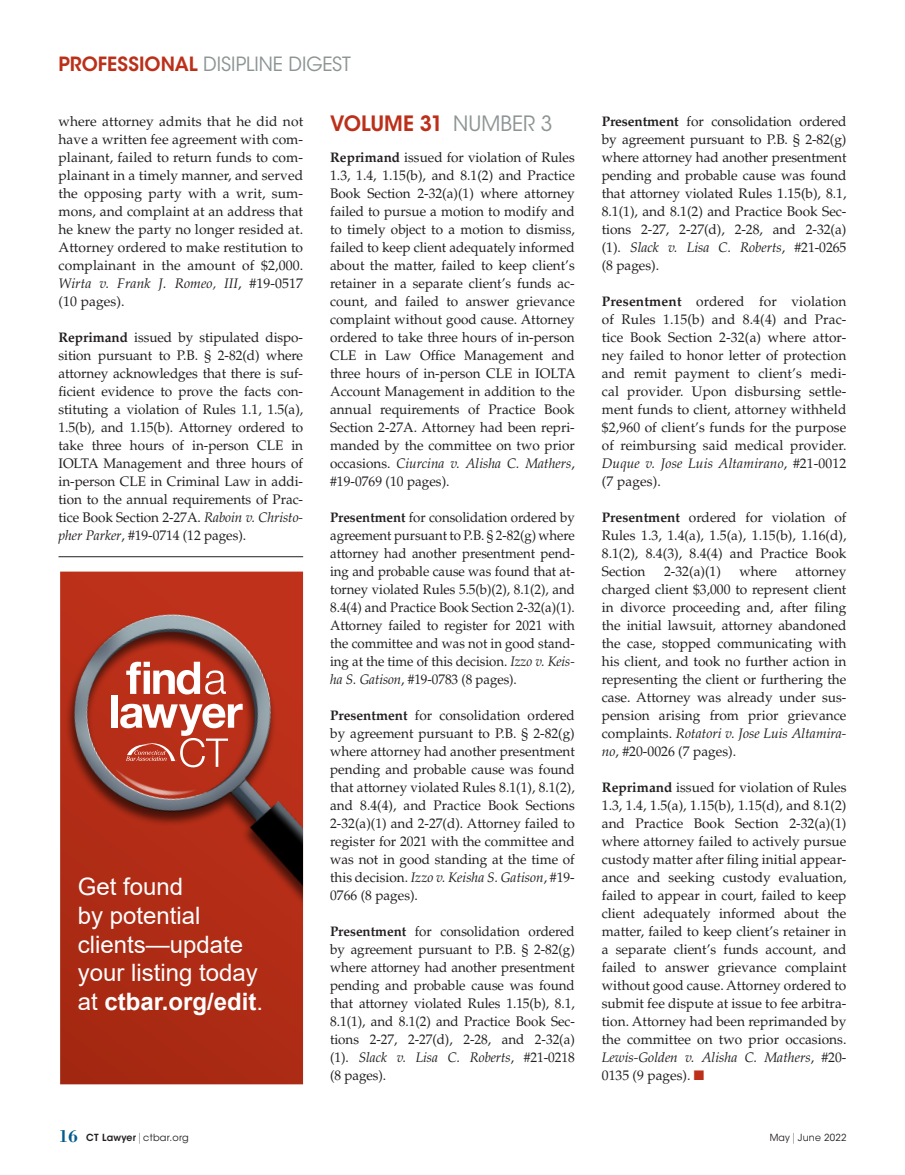
<style>
.page{position:relative;width:905px;height:1175px;background:#fff}
.page>*{position:absolute;margin:0;border:0;box-sizing:border-box;transform-origin:0 0}
.t1{font:24px/28.8px "Arial";color:#fefefe}
.t2{font:600 21px "ITC Avant Garde Std";letter-spacing:-.005em;color:#bc3019}
.t3{font:19.5px "ITC Avant Garde Std";color:#8d9494}
.t4{font:18px "Minion Pro";color:#231f20}
.t5{font:13.8px/18px "Palatino LT Std";color:#231f20;text-align:justify}
.t6{font:13.8px/18px "Palatino LT Std";color:#231f20;text-align:justify;scale:.96 1}
.t7{font:9.75px "ITC Avant Garde Std";letter-spacing:.025em;color:#231f20}
.t8{font:9.75px "ITC Avant Garde Std";letter-spacing:.025em;color:#231f20;scale:.96 1}
.s1{font-weight:600;color:#bc3019}
.s2{font-style:italic}
.s3{font-weight:700}
.s4{font-weight:400;color:#8d9494}
.s5{color:#bc3019}
.s6{font-family:"Bodoni Std";font-weight:700;font-size:18px;color:#005b8d}
.s7{font-weight:600}
.s8{font-weight:200;font-size:10.8px}
</style>
<div class="page">
<img style="left:60px;top:571px;width:243px;height:513px">
<div style="left:111px;top:695px;width:6px;height:32px;background:#fff"></div>
<svg style="left:126px;top:661px;width:100px;height:33px"></svg>
<svg style="left:120px;top:703px;width:123px;height:64px"></svg>
<hr style="left:58px;top:556px;width:245px;height:1px;background:#231f20">
<h3 class="t3" style="left:58px;top:52px;width:294px"><span class="s1">PROFESSIONAL</span> DISIPLINE DIGEST</h3>
<p class="t5" style="left:58px;top:113px;width:246px">where attorney admits that he did not have a written fee agreement with com&shy;plainant, failed to return funds to com&shy;plainant in a timely manner, and served the opposing party with a writ, sum&shy;mons, and complaint at an address that he knew the party no longer resided at.<br>Attorney ordered to make restitution to complainant in the amount of $2,000.<br><span class="s2">Wirta v. Frank J. Romeo, III</span>, #19-0517 (10 pages).</p>
<p class="t5" style="left:58px;top:329px;width:246px"><span class="s3">Reprimand</span> issued by stipulated dispo&shy;sition pursuant to P.B. § 2-82(d) where attorney acknowledges that there is suf&shy;ficient evidence to prove the facts con&shy;stituting a violation of Rules 1.1, 1.5(a), 1.5(b), and 1.15(b). Attorney ordered to take three hours of in-person CLE in IOLTA Management and three hours of in-person CLE in Criminal Law in addi&shy;tion to the annual requirements of Prac&shy;tice Book Section 2-27A. <span class="s2">Raboin v. Christo&shy;pher Parker</span>, #19-0714 (12 pages).</p>
<h3 class="t4" style="left:8px;top:319px;width:183px">By Potential ClientsUpda</h3>
<h1 class="t1" style="left:78px;top:872px;width:187px">Get found<br>by potential clients—update your listing today at <span class="s3">ctbar.org/edit</span>.</h1>
<h2 class="t2" style="left:330px;top:110px;width:224px">VOLUME 31 <span class="s4">NUMBER 3</span></h2>
<p class="t5" style="left:330px;top:149px;width:247px"><span class="s3">Reprimand</span> issued for violation of Rules 1.3, 1.4, 1.15(b), and 8.1(2) and Practice Book Section 2-32(a)(1) where attorney failed to pursue a motion to modify and to timely object to a motion to dismiss, failed to keep client adequately informed about the matter, failed to keep client’s retainer in a separate client’s funds ac&shy;count, and failed to answer grievance complaint without good cause. Attorney ordered to take three hours of in-person CLE in Law Office Management and three hours of in-person CLE in IOLTA Account Management in addition to the annual requirements of Practice Book Section 2-27A. Attorney had been repri&shy;manded by the committee on two prior occasions. <span class="s2">Ciurcina v. Alisha C. Mathers</span>, #19-0769 (10 pages).</p>
<p class="t6" style="left:330px;top:509px;width:256px"><span class="s3">Presentment</span> for consolidation ordered by agreement pursuant to P.B. § 2-82(g) where attorney had another presentment pend&shy;ing and probable cause was found that at&shy;torney violated Rules 5.5(b)(2), 8.1(2), and 8.4(4) and Practice Book Section 2-32(a)(1).<br>Attorney failed to register for 2021 with the committee and was not in good stand&shy;ing at the time of this decision. <span class="s2">Izzo v. Keis&shy;ha S. Gatison</span>, #19-0783 (8 pages).</p>
<p class="t5" style="left:330px;top:707px;width:246px"><span class="s3">Presentment</span> for consolidation ordered by agreement pursuant to P.B. § 2-82(g) where attorney had another presentment pending and probable cause was found that attorney violated Rules 8.1(1), 8.1(2), and 8.4(4), and Practice Book Sections 2-32(a)(1) and 2-27(d). Attorney failed to register for 2021 with the committee and was not in good standing at the time of this decision. <span class="s2">Izzo v. Keisha S. Gatison</span>, #19- 0766 (8 pages).</p>
<p class="t5" style="left:330px;top:923px;width:246px"><span class="s3">Presentment</span> for consolidation ordered by agreement pursuant to P.B. § 2-82(g) where attorney had another presentment pending and probable cause was found that attorney violated Rules 1.15(b), 8.1, 8.1(1), and 8.1(2) and Practice Book Sec&shy;tions 2-27, 2-27(d), 2-28, and 2-32(a) (1). <span class="s2">Slack v. Lisa C. Roberts</span>, #21-0218 (8 pages).</p>
<p class="t5" style="left:602px;top:113px;width:246px"><span class="s3">Presentment</span> for consolidation ordered by agreement pursuant to P.B. § 2-82(g) where attorney had another presentment pending and probable cause was found that attorney violated Rules 1.15(b), 8.1, 8.1(1), and 8.1(2) and Practice Book Sec&shy;tions 2-27, 2-27(d), 2-28, and 2-32(a) (1). <span class="s2">Slack v. Lisa C. Roberts</span>, #21-0265 (8 pages).</p>
<p class="t5" style="left:602px;top:293px;width:246px"><span class="s3">Presentment</span> ordered for violation of Rules 1.15(b) and 8.4(4) and Prac&shy;tice Book Section 2-32(a) where attor&shy;ney failed to honor letter of protection and remit payment to client’s medi&shy;cal provider. Upon disbursing settle&shy;ment funds to client, attorney withheld $2,960 of client’s funds for the purpose of reimbursing said medical provider.<br><span class="s2">Duque v. Jose Luis Altamirano</span>, #21-0012 (7 pages).</p>
<p class="t5" style="left:602px;top:509px;width:246px"><span class="s3">Presentment</span> ordered for violation of Rules 1.3, 1.4(a), 1.5(a), 1.15(b), 1.16(d), 8.1(2), 8.4(3), 8.4(4) and Practice Book Section</p>
<p class="t5" style="left:664px;top:563px;width:59px">2-32(a)(1)</p>
<p class="t5" style="left:739px;top:563px;width:39px">where</p>
<p class="t5" style="left:602px;top:563px;width:246px;text-indent:194px">attorney charged client $3,000 to represent client in divorce proceeding and, after filing the initial lawsuit, attorney abandoned the case, stopped communicating with his client, and took no further action in representing the client or furthering the case. Attorney was already under sus&shy;pension arising from prior grievance complaints. <span class="s2">Rotatori v. Jose Luis Altamira&shy;no</span>, #20-0026 (7 pages).</p>
<p class="t5" style="left:602px;top:779px;width:246px"><span class="s3">Reprimand</span> issued for violation of Rules 1.3, 1.4, 1.5(a), 1.15(b), 1.15(d), and 8.1(2) and Practice Book Section 2-32(a)(1) where attorney failed to actively pursue custody matter after filing initial appear&shy;ance and seeking custody evaluation, failed to appear in court, failed to keep client adequately informed about the matter, failed to keep client’s retainer in a separate client’s funds account, and failed to answer grievance complaint without good cause. Attorney ordered to submit fee dispute at issue to fee arbitra&shy;tion. Attorney had been reprimanded by the committee on two prior occasions.<br><span class="s2">Lewis-Golden v. Alisha C. Mathers</span>, #20- 0135 (9 pages). <span class="s5">■</span></p>
<p class="t7" style="left:58px;top:1131px;width:132px"><span class="s6">16</span> <span class="s7">CT Lawyer</span><span class="s8">|</span>ctbar.org</p>
<p class="t8" style="left:769px;top:1131px;width:81px">May<span class="s8">|</span> June 2022</p>
</div>
